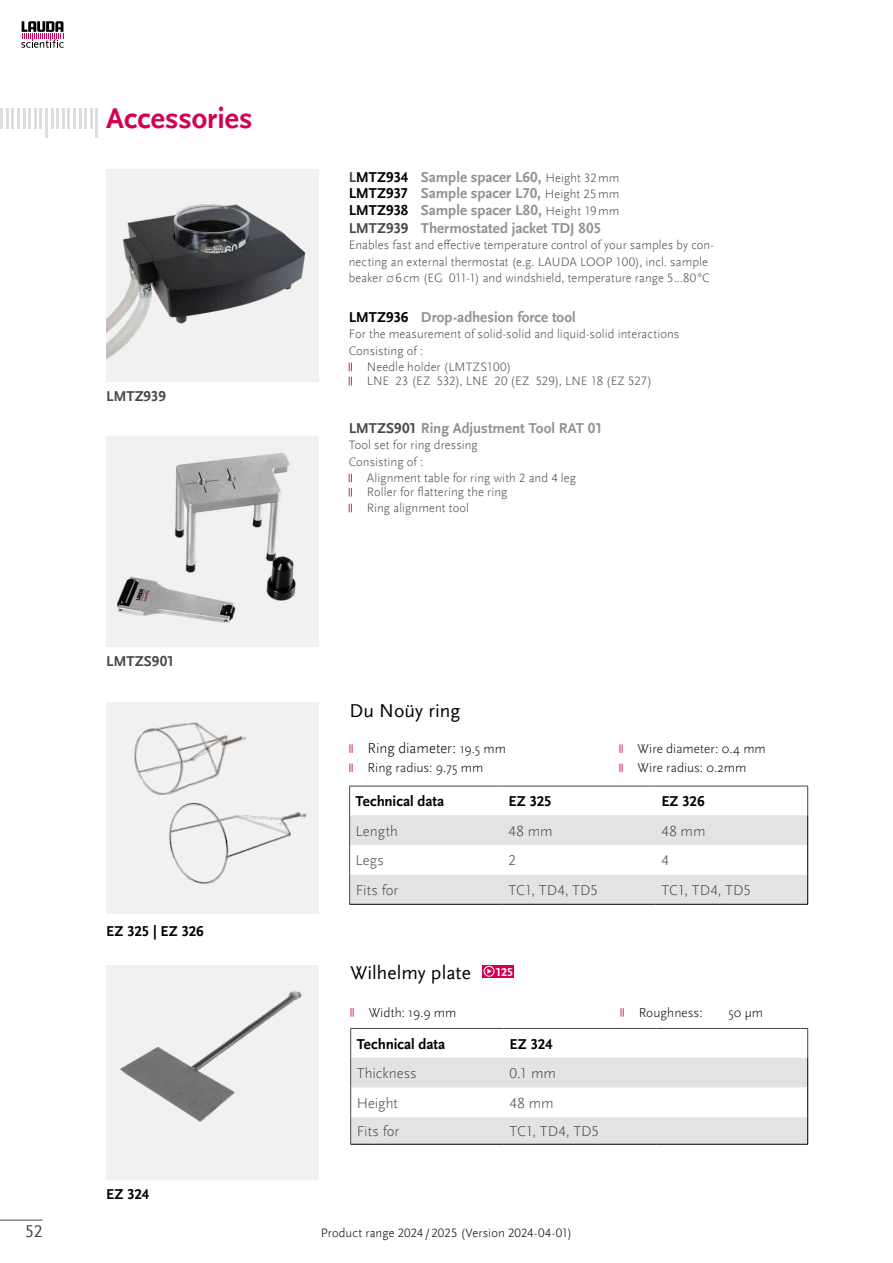
<style>
.page{position:relative;width:893px;height:1263px;background:#fff}
.page>*{position:absolute;margin:0;border:0;box-sizing:border-box;transform-origin:0 0}
.t1{font:700 30px "Scala Sans Offc Pro";color:#d30052}
.t2{font:19.5px "Scala Sans Offc Pro";color:#000}
.t3{font:18px "Scala Sans Offc Pro";color:#484847}
.t4{font:700 15px/16.5px "Scala Sans Offc Pro";color:#909291;text-align:justify}
.t5{font:300 15px "Scala Sans Offc Pro";color:#484847}
.t6{font:700 15px "Scala Sans Offc Pro";letter-spacing:-.005em;color:#000}
.t7{font:300 15px "Scala Sans Offc Pro";letter-spacing:-.005em;color:#000}
.t8{font:700 15px "Scala Sans Offc Pro";letter-spacing:-.005em;color:#484847}
.t9{font:300 13.5px/19.2px "Scala Sans Pro";color:#000}
.t10{font:300 12.75px/16.5px "Scala Sans Offc Pro";letter-spacing:.005em;color:#484847}
.t11{font:300 12.75px "Scala Sans Offc Pro";letter-spacing:.01em;color:#000}
.t12{font:700 12px "Scala Sans Offc Pro";color:#fff}
.s1{color:#484847}
.s2{color:#000}
.s3{font-weight:300;font-size:12.75px;color:#484847}
.s4{font-family:"Scala Sans Pro";font-size:13.5px}
</style>
<div class="page">
<svg style="left:349px;top:363px;width:3px;height:8px"></svg>
<svg style="left:349px;top:377px;width:3px;height:8px"></svg>
<svg style="left:349px;top:474px;width:3px;height:8px"></svg>
<svg style="left:349px;top:488px;width:3px;height:8px"></svg>
<svg style="left:349px;top:504px;width:3px;height:8px"></svg>
<hr style="left:0;top:109px;width:3px;height:20px;background:#dedede">
<hr style="left:6px;top:109px;width:2px;height:20px;background:#dedede">
<hr style="left:11px;top:109px;width:3px;height:20px;background:#dedede">
<hr style="left:23px;top:109px;width:2px;height:20px;background:#dedede">
<hr style="left:17px;top:109px;width:3px;height:20px;background:#dedede">
<hr style="left:34px;top:109px;width:3px;height:20px;background:#dedede">
<hr style="left:40px;top:109px;width:2px;height:20px;background:#dedede">
<hr style="left:28px;top:109px;width:3px;height:20px;background:#dedede">
<hr style="left:45px;top:109px;width:3px;height:29px;background:#dedede">
<hr style="left:51px;top:109px;width:2px;height:20px;background:#dedede">
<hr style="left:56px;top:109px;width:3px;height:20px;background:#dedede">
<hr style="left:62px;top:109px;width:3px;height:20px;background:#dedede">
<hr style="left:73px;top:109px;width:3px;height:20px;background:#dedede">
<hr style="left:68px;top:109px;width:2px;height:20px;background:#dedede">
<hr style="left:84px;top:109px;width:3px;height:20px;background:#dedede">
<hr style="left:90px;top:109px;width:3px;height:20px;background:#dedede">
<hr style="left:79px;top:109px;width:2px;height:20px;background:#dedede">
<hr style="left:96px;top:109px;width:2px;height:29px;background:#dedede">
<div style="left:106px;top:169px;width:213px;height:213px;background:#f1f1f1"></div>
<div style="left:106px;top:436px;width:213px;height:210px;background:#f1f1f1"></div>
<svg style="left:349px;top:786px;width:459px;height:118px"></svg>
<hr style="left:349px;top:904px;width:154px;height:1px;background:#000">
<hr style="left:503px;top:904px;width:152px;height:1px;background:#000">
<hr style="left:655px;top:904px;width:153px;height:1px;background:#000">
<svg style="left:349px;top:744px;width:4px;height:9px"></svg>
<svg style="left:349px;top:763px;width:4px;height:9px"></svg>
<svg style="left:619px;top:744px;width:4px;height:9px"></svg>
<svg style="left:619px;top:763px;width:4px;height:9px"></svg>
<hr style="left:350px;top:1028px;width:154px;height:1px;background:#484847">
<hr style="left:504px;top:1028px;width:152px;height:1px;background:#484847">
<hr style="left:656px;top:1028px;width:152px;height:1px;background:#484847">
<svg style="left:350px;top:1029px;width:458px;height:115px"></svg>
<hr style="left:350px;top:1144px;width:154px;height:1px;background:#000">
<hr style="left:504px;top:1144px;width:152px;height:1px;background:#000">
<hr style="left:656px;top:1144px;width:152px;height:1px;background:#000">
<svg style="left:350px;top:1008px;width:4px;height:9px"></svg>
<svg style="left:620px;top:1008px;width:4px;height:9px"></svg>
<div style="left:106px;top:703px;width:213px;height:211px;background:#f1f1f1"></div>
<div style="left:106px;top:965px;width:213px;height:215px;background:#f1f1f1"></div>
<img style="left:134px;top:722px;width:112px;height:73px">
<img style="left:158px;top:792px;width:149px;height:92px">
<img style="left:120px;top:990px;width:182px;height:132px">
<div style="left:483px;top:965px;width:31px;height:13px;background:#d30052"></div>
<div style="left:484px;top:966px;width:10px;height:11px;border:1px solid #fff;border-radius:50%"></div>
<svg style="left:487px;top:969px;width:5px;height:5px"></svg>
<img style="left:106px;top:204px;width:200px;height:156px">
<img style="left:116px;top:452px;width:180px;height:171px">
<svg style="left:21px;top:21px;width:43px;height:27px"></svg>
<hr style="left:0;top:1220px;width:43px;height:1px;background:#484847">
<h1 class="t1" style="left:106px;top:101px;width:148px">Accessories</h1>
<p class="t8" style="left:106px;top:388px;width:61px">LMTZ939</p>
<p class="t8" style="left:106px;top:652px;width:70px">LMTZS901</p>
<p class="t6" style="left:106px;top:923px;width:99px">EZ 325 | EZ 326</p>
<p class="t6" style="left:106px;top:1185px;width:45px">EZ 324</p>
<p class="t4" style="left:349px;top:169px;width:272px"><span class="s1">L</span><span class="s2">MTZ934</span> Sample spacer L60, <span class="s3">Height 32mm </span><span class="s2">LMTZ937</span> Sample spacer L70, <span class="s3">Height 25mm </span><span class="s2">LMTZ938</span> Sample spacer L80, <span class="s3">Height 19mm</span></p>
<p class="t4" style="left:349px;top:220px;width:254px"><span class="s1">LMTZ939</span> Thermostated jacket TDJ 805</p>
<p class="t10" style="left:349px;top:237px;width:367px">Enables fast and effective temperature control of your samples by con&shy;necting an external thermostat (e.g. LAUDA LOOP 100), incl. sample beaker ∅6cm (EG 011-1) and windshield, temperature range 5...80°C</p>
<p class="t4" style="left:349px;top:309px;width:229px"><span class="s2">LMTZ936</span> Drop-adhesion force tool</p>
<p class="t10" style="left:349px;top:326px;width:332px">For the measurement of solid-solid and liquid-solid interactions</p>
<p class="t10" style="left:349px;top:342px;width:76px">Consisting of :</p>
<p class="t10" style="left:367px;top:359px;width:146px">Needle holder (LMTZS100)</p>
<p class="t10" style="left:367px;top:373px;width:286px">LNE 23 (EZ 532), LNE 20 (EZ 529), LNE 18 (EZ 527)</p>
<p class="t4" style="left:349px;top:420px;width:255px"><span class="s1">LMTZS901</span> Ring Adjustment Tool RAT 01</p>
<p class="t10" style="left:349px;top:437px;width:131px">Tool set for ring dressing<br>Consisting of :</p>
<p class="t10" style="left:367px;top:471px;width:211px;line-height:14.2px">Alignment table for ring with 2 and 4 leg<br>Roller for flattering the ring</p>
<p class="t10" style="left:367px;top:500px;width:104px">Ring alignment tool</p>
<h2 class="t2" style="left:349px;top:700px;width:112px">Du Noüy ring</h2>
<p class="t7" style="left:368px;top:739px;width:140px">Ring diameter: <span class="s4">19.5 mm</span></p>
<p class="t9" style="left:368px;top:758px;width:117px">Ring radius: 9.75 mm</p>
<p class="t9" style="left:638px;top:739px;width:130px">Wire diameter: 0.4 mm<br>Wire radius: 0.2mm</p>
<p class="t6" style="left:356px;top:793px;width:90px">Technical data</p>
<p class="t6" style="left:509px;top:793px;width:45px">EZ 325</p>
<p class="t6" style="left:661px;top:793px;width:45px">EZ 326</p>
<p class="t5" style="left:356px;top:822px;width:44px">Length</p>
<p class="t5" style="left:509px;top:822px;width:46px">48 mm</p>
<p class="t5" style="left:661px;top:822px;width:46px">48 mm</p>
<p class="t5" style="left:356px;top:852px;width:30px">Legs</p>
<p class="t5" style="left:509px;top:852px;width:9px">2</p>
<p class="t5" style="left:661px;top:852px;width:9px">4</p>
<p class="t5" style="left:356px;top:881px;width:44px">Fits for</p>
<p class="t5" style="left:509px;top:881px;width:91px">TC1, TD4, TD5</p>
<p class="t5" style="left:661px;top:881px;width:91px">TC1, TD4, TD5</p>
<h2 class="t2" style="left:350px;top:962px;width:122px">Wilhelmy plate</h2>
<p class="t9" style="left:369px;top:1003px;width:89px">Width: 19.9 mm</p>
<p class="t9" style="left:639px;top:1003px;width:65px">Roughness:</p>
<p class="t9" style="left:728px;top:1003px;width:36px">50 μm</p>
<p class="t12" style="left:495px;top:965px;width:19px">125</p>
<p class="t6" style="left:357px;top:1035px;width:90px">Technical data</p>
<p class="t6" style="left:510px;top:1035px;width:45px">EZ 324</p>
<p class="t5" style="left:357px;top:1064px;width:61px">Thickness</p>
<p class="t5" style="left:510px;top:1064px;width:48px">0.1 mm</p>
<p class="t5" style="left:357px;top:1094px;width:43px">Height</p>
<p class="t5" style="left:510px;top:1094px;width:46px">48 mm</p>
<p class="t5" style="left:357px;top:1123px;width:44px">Fits for</p>
<p class="t5" style="left:510px;top:1123px;width:91px">TC1, TD4, TD5</p>
<h3 class="t3" style="left:25px;top:1221px;width:19px">52</h3>
<p class="t11" style="left:321px;top:1226px;width:253px">Product range 2024 / 2025 (Version 2024-04-01)</p>
</div>
